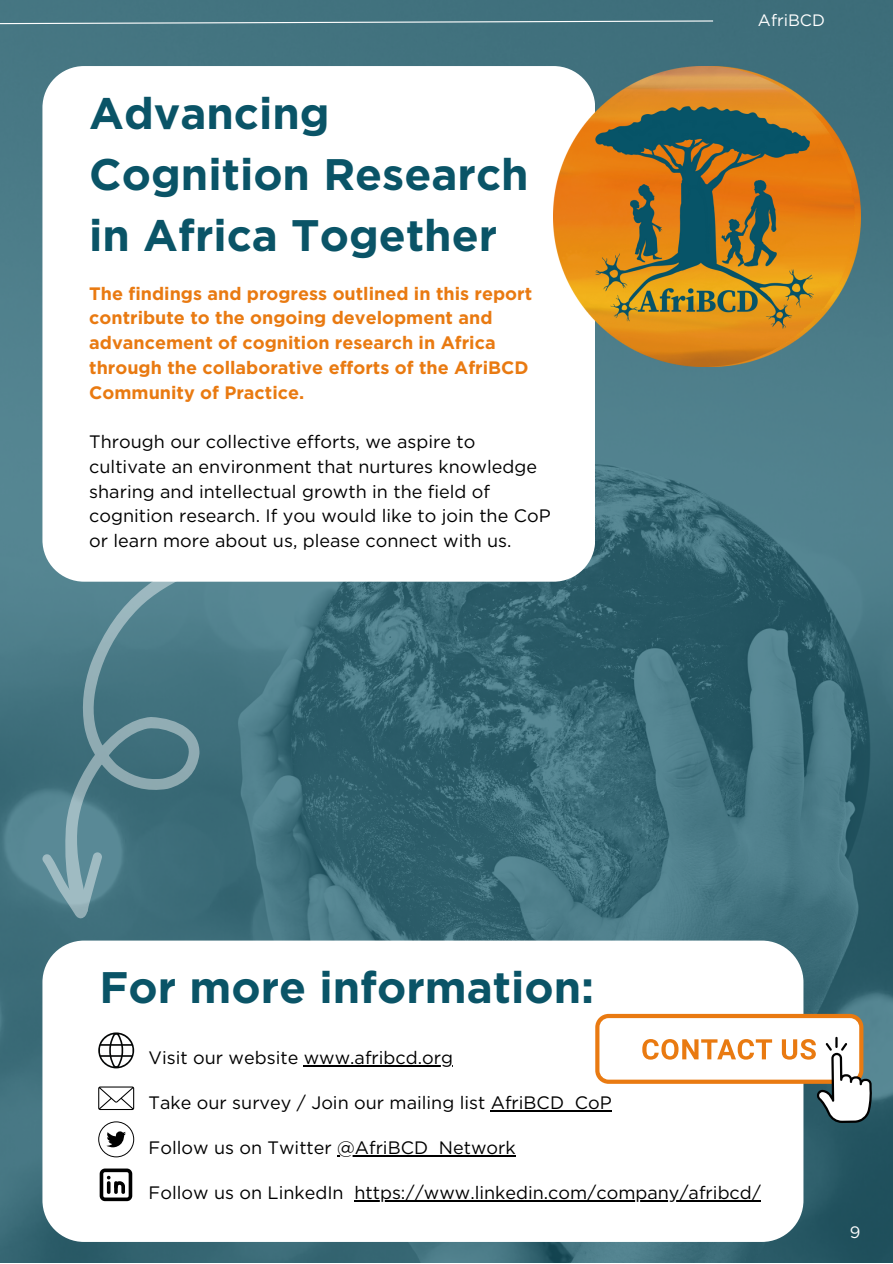
<style>
.page{position:relative;width:893px;height:1264px;background:#fff}
.page>*{position:absolute;margin:0;border:0;box-sizing:border-box;transform-origin:0 0}
.t1{font:700 44.1px/60.8px "Gotham";color:#0a5467}
.t2{font:18px/24.8px "Gotham";color:#000}
.t3{font:700 18px/24.8px "Gotham";color:#e97a11}
.t4{font:16.5px "Gotham";color:#fff}
</style>
<div class="page">
<img style="left:0;top:0;width:892px;height:1262px">
<div style="left:42px;top:66px;width:553px;height:515px;background:#fff;border-radius:42px"></div>
<div style="left:42px;top:940px;width:761px;height:301px;background:#fff;border-radius:42px"></div>
<svg style="left:98px;top:1032px;width:36px;height:36px"></svg>
<svg style="left:98px;top:1086px;width:36px;height:23px"></svg>
<svg style="left:98px;top:1121px;width:36px;height:36px"></svg>
<svg style="left:100px;top:1168px;width:32px;height:33px"></svg>
<hr style="left:304px;top:1065px;width:149px;height:1px;background:#000">
<hr style="left:491px;top:1110px;width:120px;height:1px;background:#000">
<hr style="left:337px;top:1155px;width:178px;height:1px;background:#000">
<hr style="left:354px;top:1200px;width:407px;height:1px;background:#000">
<svg style="left:595px;top:1013px;width:276px;height:109px"></svg>
<svg style="left:65px;top:577px;width:138px;height:339px;background:#517e8a"></svg>
<svg style="left:42px;top:851px;width:60px;height:67px;background:#739aa4"></svg>
<svg style="left:0;top:20px;width:714px;height:5px;background:#6c919b"></svg>
<img style="left:553px;top:66px;width:302px;height:300px">
<p class="t1" style="left:89px;top:83px;width:441px">Advancing<br>Cognition Research in Africa Together</p>
<p class="t3" style="left:89px;top:281px;width:444px">The findings and progress outlined in this report contribute to the ongoing development and advancement of cognition research in Africa through the collaborative efforts of the AfriBCD Community of Practice.</p>
<p class="t2" style="left:89px;top:429px;width:463px">Through our collective efforts, we aspire to cultivate an environment that nurtures knowledge sharing and intellectual growth in the field of cognition research. If you would like to join the CoP or learn more about us, please connect with us.</p>
<p class="t4" style="left:758px;top:11px;width:69px">AfriBCD</p>
<p class="t1" style="left:100px;top:956px;width:496px">For more information:</p>
<p class="t2" style="left:149px;top:1045px;width:306px">Visit our website www.afribcd.org</p>
<p class="t2" style="left:149px;top:1090px;width:464px">Take our survey / Join our mailing list AfriBCD_CoP</p>
<p class="t2" style="left:149px;top:1135px;width:368px">Follow us on Twitter @AfriBCD_Network</p>
<p class="t2" style="left:149px;top:1180px;width:613px">Follow us on LinkedIn https://www.linkedin.com/company/afribcd/</p>
<p class="t4" style="left:849px;top:1222px;width:12px">9</p>
</div>
